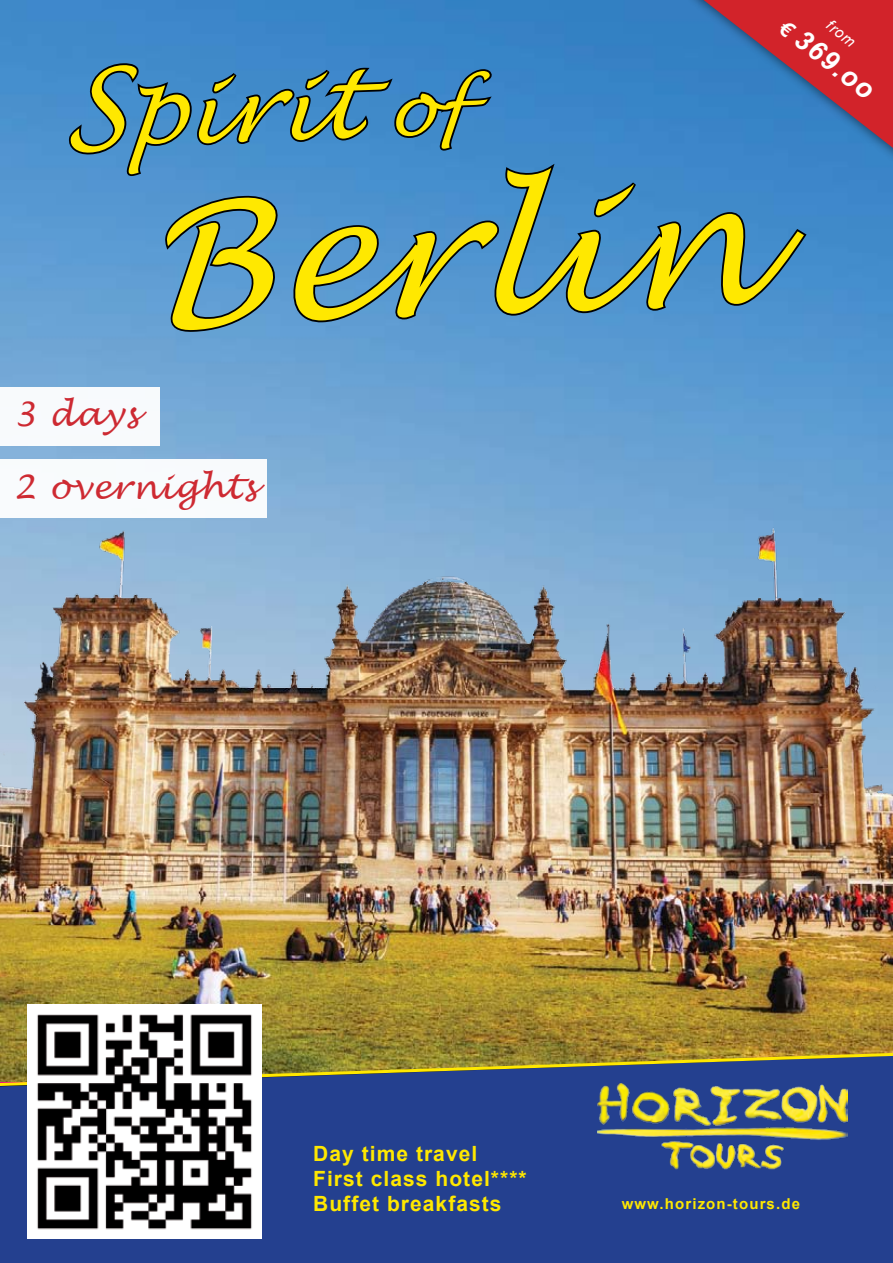
<style>
.page{position:relative;width:893px;height:1263px;background:#fff}
.page>*{position:absolute;margin:0;border:0;box-sizing:border-box;transform-origin:0 0}
.t1{font:italic 166.5px "Lucida Handwriting";color:#ffe800}
.t2{font:italic 90px "Lucida Handwriting";color:#ffe800}
.t3{font:italic 33.6px/72.4px "Lucida Handwriting";letter-spacing:.025em;color:#d2232a}
.t4{font:italic 700 27px "Arial";color:#fff}
.t5{font:700 21px/25.2px "Arial";letter-spacing:.05em;color:#ffe800}
.t6{font:700 15px "Arial";letter-spacing:.075em;color:#ffe800}
.t7{font:italic 15px "Arial";color:#fff}
.s1{font-size:21px}
.s2{font-size:108px}
.s3{font-size:72px}
</style>
<div class="page">
<img style="left:0;top:0;width:893px;height:495px">
<img style="left:0;top:495px;width:893px;height:555px">
<div style="left:0;top:1088px;width:893px;height:175px;background:#24408f"></div>
<img style="left:0;top:1050px;width:893px;height:38px">
<img style="left:597px;top:1083px;width:250px;height:88px">
<div style="left:0;top:387px;width:160px;height:59px;background:#f8fafc"></div>
<div style="left:0;top:460px;width:267px;height:58px;background:#f8fbfd"></div>
<svg style="left:267px;top:466px;width:1px;height:46px"></svg>
<svg style="left:67px;top:0;width:826px;height:333px;background:#477cb3"></svg>
<img style="left:27px;top:1004px;width:234px;height:234px">
<p class="t7" style="left:833px;top:17px;width:34px;rotate:38deg">from</p>
<p class="t4" style="left:792px;top:12px;width:113px;rotate:38deg"><span class="s1">€</span> 369.oo</p>
<h2 class="t2" style="left:60px;top:61px;width:401px;rotate:-2deg"><span class="s2">S</span>pirit <span class="s3">of</span></h2>
<h1 class="t1" style="left:136px;top:165px;width:611px;rotate:-2deg">Berlin</h1>
<h3 class="t3" style="left:13px;top:379px;width:245px">3 days<br>2 overnights</h3>
<p class="t5" style="left:313px;top:1141px;width:215px">Day time travel<br>First class hotel****<br>Buffet breakfasts</p>
<p class="t6" style="left:622px;top:1195px;width:180px">www.horizon-tours.de</p>
</div>
